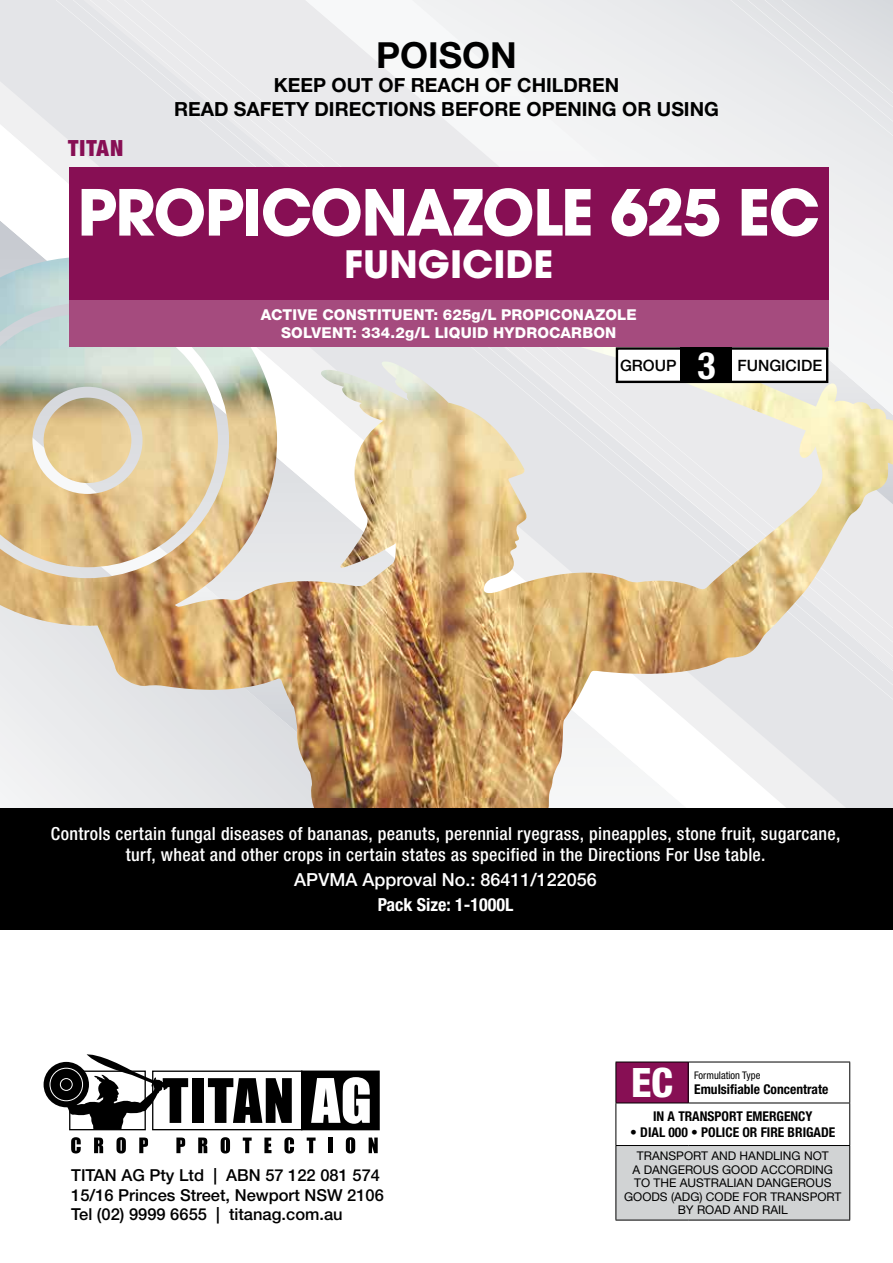
<style>
.page{position:relative;width:893px;height:1263px;background:#fff}
.page>*{position:absolute;margin:0;border:0;box-sizing:border-box;transform-origin:0 0}
.t1{font:700 63px "Avant Garde LT";letter-spacing:-.025em;color:#fff}
.t2{font:800 condensed 40.5px "Helvetica Neue LT Std";color:#fff}
.t3{font:700 condensed 37.8px "Helvetica Neue LT Std";color:#fff}
.t4{font:700 37.5px "Avant Garde LT";color:#fff}
.t5{font:700 36px "Helvetica Neue LT Std";color:#000}
.t6{font:900 condensed 22.35px "Helvetica Neue LT Std";letter-spacing:.05em;color:#870f54}
.t7{font:700 19.5px/24px "Helvetica Neue LT Std";color:#000;text-align:center}
.t8{font:500 condensed 18px/21px "Helvetica Neue LT Std";letter-spacing:.015em;color:#fff;text-align:center}
.t9{font:500 18px "Helvetica Neue LT Std";color:#fff}
.t10{font:700 condensed 18px "Helvetica Neue LT Std";color:#fff}
.t11{font:500 16.5px/19.5px "Helvetica Neue LT Std";color:#000}
.t12{font:500 15.6px "Helvetica Neue LT Std";color:#000}
.t13{font:800 15px/18px "Helvetica Neue LT Std";letter-spacing:.01em;color:#fff;text-align:center}
.t14{font:700 condensed 13.5px/27px "Helvetica Neue LT Std";color:#000}
.t15{font:12px/13.5px "Helvetica Neue LT Std";color:#000;text-align:center}
.t16{font:condensed 10.5px "Helvetica Neue LT Std";color:#000}
</style>
<div class="page">
<svg style="left:141px;top:0;width:752px;height:195px;fill:#ebecee"></svg>
<svg style="left:730px;top:0;width:163px;height:136px;background:#e4e5e8"></svg>
<img style="left:0;top:195px;width:893px;height:613px">
<div style="left:0;top:808px;width:893px;height:122px;background:#000"></div>
<div style="left:69px;top:167px;width:759px;height:134px;background:#870f54"></div>
<div style="left:69px;top:301px;width:759px;height:46px;background:#a54b7e"></div>
<div style="left:617px;top:348px;width:210px;height:34px;background:#fff"></div>
<div style="left:616px;top:347px;width:212px;height:36px;border:2px solid #000"></div>
<div style="left:681px;top:347px;width:51px;height:36px;background:#000"></div>
<div style="left:152px;top:1070px;width:150px;height:60px;border:1px solid #000"></div>
<div style="left:302px;top:1071px;width:77px;height:59px;background:#000"></div>
<div style="left:301px;top:1070px;width:79px;height:60px;border:1px solid #000"></div>
<svg style="left:311px;top:1077px;width:59px;height:47px"></svg>
<svg style="left:71px;top:1137px;width:10px;height:16px"></svg>
<svg style="left:94px;top:1137px;width:9px;height:16px"></svg>
<svg style="left:116px;top:1137px;width:10px;height:16px"></svg>
<svg style="left:139px;top:1137px;width:9px;height:16px"></svg>
<svg style="left:176px;top:1137px;width:9px;height:16px"></svg>
<svg style="left:198px;top:1137px;width:9px;height:16px"></svg>
<svg style="left:221px;top:1137px;width:9px;height:16px"></svg>
<svg style="left:243px;top:1137px;width:9px;height:16px"></svg>
<svg style="left:264px;top:1137px;width:7px;height:16px"></svg>
<svg style="left:284px;top:1137px;width:10px;height:16px"></svg>
<svg style="left:307px;top:1137px;width:9px;height:16px"></svg>
<hr style="left:328px;top:1137px;width:4px;height:16px;background:#000">
<svg style="left:346px;top:1137px;width:9px;height:16px"></svg>
<svg style="left:369px;top:1137px;width:9px;height:16px"></svg>
<svg style="left:208px;top:1078px;width:84px;height:45px"></svg>
<div style="left:192px;top:1078px;width:12px;height:45px;background:#000"></div>
<div style="left:44px;top:1062px;width:45px;height:45px;background:#000;border-radius:50%"></div>
<svg style="left:49px;top:1054px;width:139px;height:75px"></svg>
<div style="left:616px;top:1062px;width:72px;height:41px;background:#870f54"></div>
<div style="left:616px;top:1145px;width:234px;height:75px;background:#d1d3d4"></div>
<hr style="left:615px;top:1062px;width:73px;height:1px;background:#000">
<hr style="left:615px;top:1062px;width:1px;height:40px;background:#000">
<hr style="left:688px;top:1062px;width:162px;height:1px;background:#000">
<hr style="left:688px;top:1062px;width:1px;height:40px;background:#000">
<hr style="left:849px;top:1062px;width:1px;height:40px;background:#000">
<hr style="left:615px;top:1102px;width:73px;height:1px;background:#000">
<hr style="left:615px;top:1103px;width:1px;height:42px;background:#000">
<hr style="left:688px;top:1102px;width:162px;height:1px;background:#000">
<hr style="left:849px;top:1103px;width:1px;height:42px;background:#000">
<hr style="left:615px;top:1145px;width:73px;height:1px;background:#000">
<hr style="left:615px;top:1146px;width:1px;height:74px;background:#000">
<hr style="left:688px;top:1145px;width:162px;height:1px;background:#000">
<hr style="left:849px;top:1146px;width:1px;height:74px;background:#000">
<hr style="left:615px;top:1220px;width:73px;height:1px;background:#000">
<hr style="left:688px;top:1220px;width:162px;height:1px;background:#000">
<p class="t6" style="left:68px;top:135px;width:57px">TITAN</p>
<h3 class="t5" style="left:376px;top:33px;width:142px">POISON</h3>
<p class="t7" style="left:174px;top:73px;width:546px">KEEP OUT OF REACH OF CHILDREN<br>READ SAFETY DIRECTIONS BEFORE OPENING OR USING</p>
<h1 class="t1" style="left:77px;top:171px;width:744px">PROPICONAZOLE 625 EC</h1>
<h3 class="t4" style="left:344px;top:240px;width:211px">FUNGICIDE</h3>
<p class="t13" style="left:261px;top:306px;width:377px">ACTIVE CONSTITUENT: 625g/L PROPICONAZOLE<br>SOLVENT: 334.2g/L LIQUID HYDROCARBON</p>
<p class="t12" style="left:620px;top:356px;width:58px">GROUP</p>
<h3 class="t3" style="left:697px;top:342px;width:20px">3</h3>
<p class="t12" style="left:737px;top:356px;width:86px">FUNGICIDE</p>
<p class="t8" style="left:51px;top:823px;width:791px">Controls certain fungal diseases of bananas, peanuts, perennial ryegrass, pineapples, stone fruit, sugarcane, turf, wheat and other crops in certain states as specified in the Directions For Use table.</p>
<p class="t9" style="left:294px;top:869px;width:304px">APVMA Approval No.: 86411/122056</p>
<p class="t10" style="left:378px;top:894px;width:137px">Pack Size: 1-1000L</p>
<p class="t11" style="left:71px;top:1166px;width:314px">TITAN AG Pty Ltd | ABN 57 122 081 574<br>15/16 Princes Street, Newport NSW 2106<br>Tel (02) 9999 6655 | titanag.com.au</p>
<h2 class="t2" style="left:631px;top:1057px;width:44px">EC</h2>
<p class="t16" style="left:694px;top:1069px;width:68px">Formulation Type</p>
<p class="t14" style="left:653px;top:1075px;width:177px;text-indent:41px">Emulsifiable Concentrate<br>IN A TRANSPORT EMERGENCY</p>
<p class="t14" style="left:630px;top:1119px;width:207px">• DIAL 000 • POLICE OR FIRE BRIGADE</p>
<p class="t15" style="left:624px;top:1149px;width:219px">TRANSPORT AND HANDLING NOT<br>A DANGEROUS GOOD ACCORDING<br>TO THE AUSTRALIAN DANGEROUS<br>GOODS (ADG) CODE FOR TRANSPORT<br>BY ROAD AND RAIL</p>
</div>
